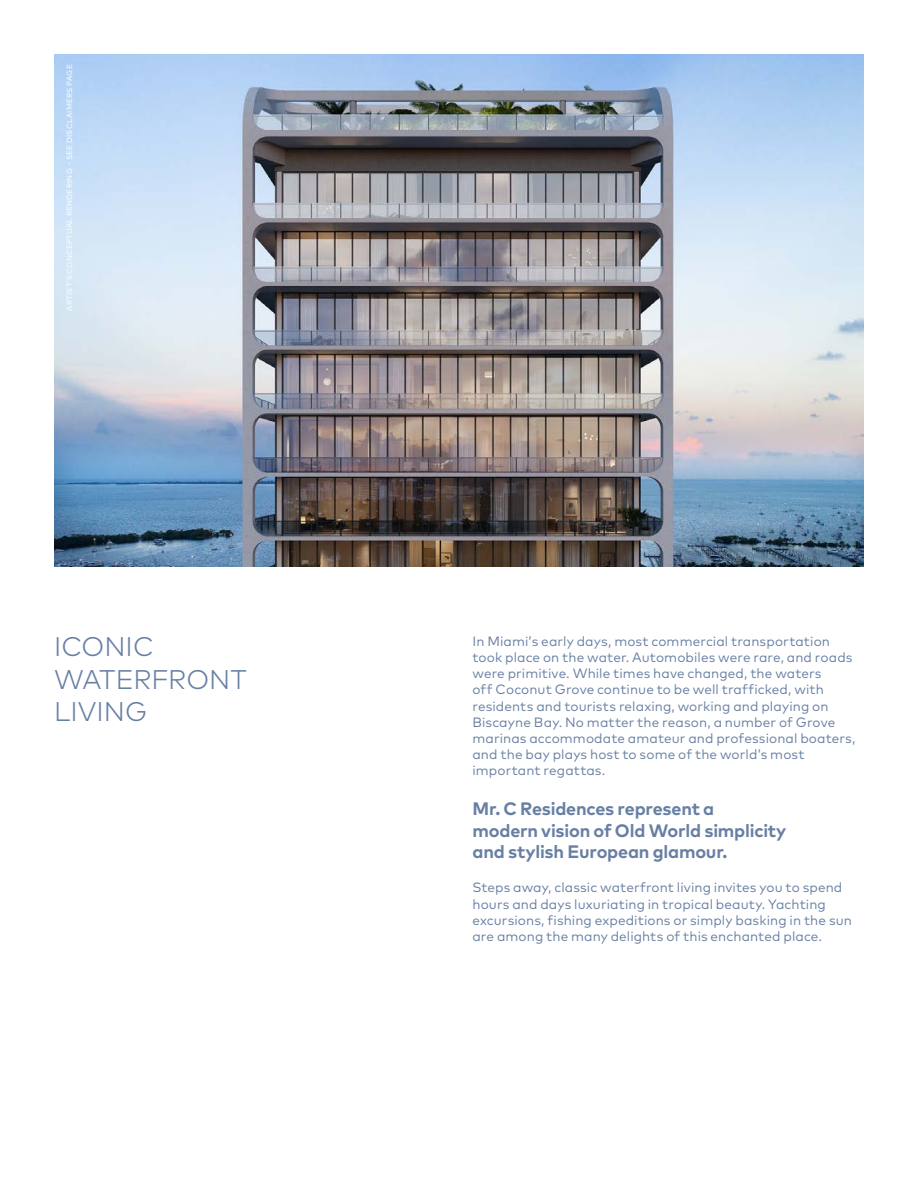
<style>
.page{position:relative;width:918px;height:1188px;background:#fff}
.page>*{position:absolute;margin:0;border:0;box-sizing:border-box;transform-origin:0 0}
.SECTION{font:300 27px/32.4px "Mark Pro";color:#677fa3}
.INTRO_SECTIONS{font:700 18px/21.6px "Mark Pro";letter-spacing:-.01em;color:#677fa3}
.INTRO_SECTIONS-2{font:13.5px/16.2px "Mark Pro";letter-spacing:.01em;color:#677fa3}
.Text_Places{font:7.5px "Mark Pro";letter-spacing:.035em;color:#fff}
</style>
<div class="page">
<img style="left:54px;top:54px;width:810px;height:513px">
<p class="Text_Places" style="left:64px;top:311px;width:248px;rotate:-90deg">ARTIST’S CONCEPTUAL RENDERING - SEE DISCLAIMERS PAGE</p>
<p class="SECTION" style="left:54px;top:629px;width:194px">ICONIC<br>WATERFRONT<br>LIVING</p>
<p class="INTRO_SECTIONS-2" style="left:472px;top:632px;width:385px">In Miami’s early days, most commercial transportation took place on the water. Automobiles were rare, and roads were primitive. While times have changed, the waters<br>off Coconut Grove continue to be well trafficked, with residents and tourists relaxing, working and playing on Biscayne Bay. No matter the reason, a number of Grove marinas accommodate amateur and professional boaters, and the bay plays host to some of the world’s most important regattas.</p>
<p class="INTRO_SECTIONS" style="left:472px;top:796px;width:315px">Mr. C Residences represent a<br>modern vision of Old World simplicity and stylish European glamour.</p>
<p class="INTRO_SECTIONS-2" style="left:472px;top:878px;width:381px">Steps away, classic waterfront living invites you to spend hours and days luxuriating in tropical beauty. Yachting excursions, fishing expeditions or simply basking in the sun are among the many delights of this enchanted place.</p>
</div>
